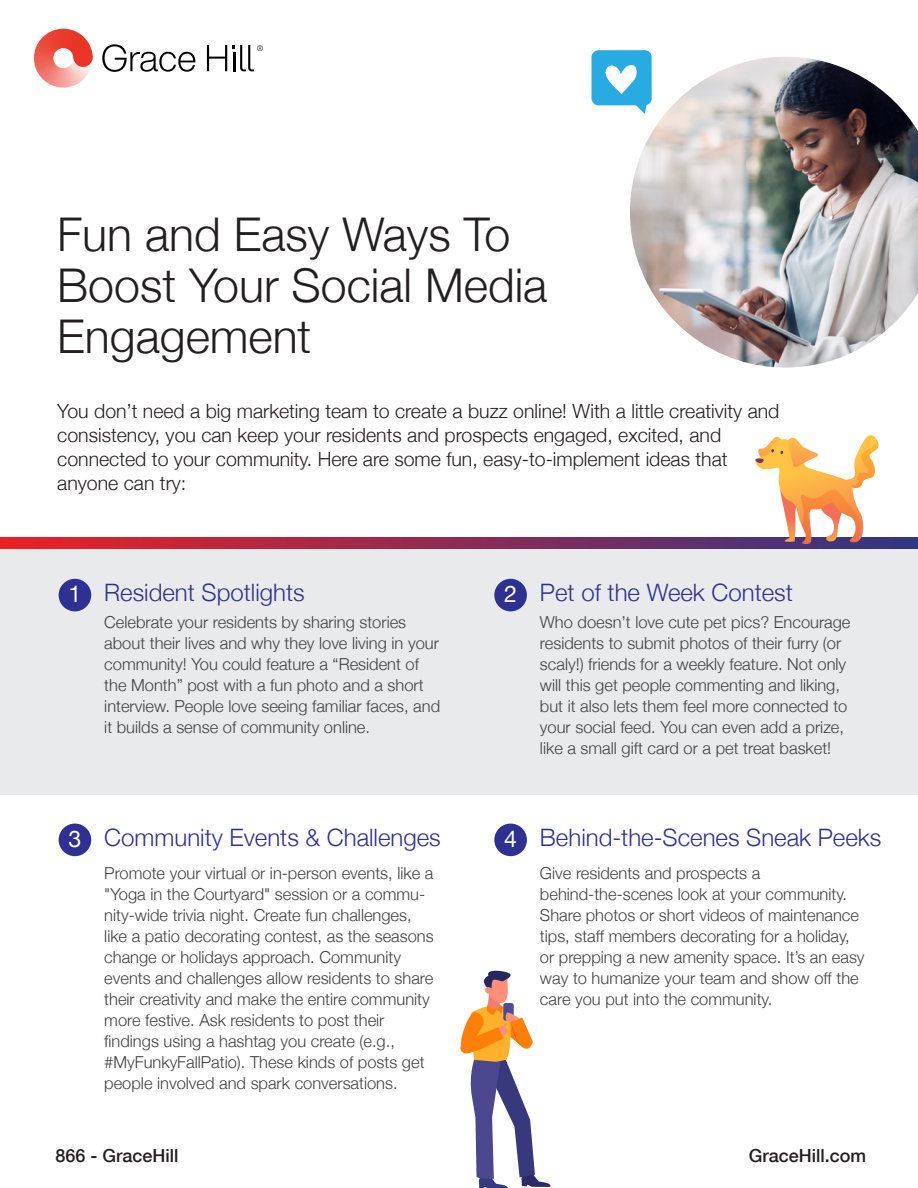
<style>
.page{position:relative;width:918px;height:1188px;background:#fff}
.page>*{position:absolute;margin:0;border:0;box-sizing:border-box;transform-origin:0 0}
.t1{font:300 46.5px/51px "Helvetica Neue";color:#231f20}
.t2{font:300 24px "Helvetica Neue";color:#2e3192}
.t3{font:23.1px "Helvetica Neue";color:#fff}
.t4{font:300 19.5px/24px "Helvetica Neue";color:#231f20}
.t5{font:500 18px "Helvetica Neue";color:#231f20}
.t6{font:300 16.5px/21px "Helvetica Neue";color:#414042}
</style>
<div class="page">
<svg style="left:34px;top:29px;width:59px;height:59px"></svg>
<svg style="left:102px;top:44px;width:93px;height:28px"></svg>
<svg style="left:207px;top:45px;width:20px;height:26px"></svg>
<svg style="left:233px;top:45px;width:30px;height:26px"></svg>
<div style="left:0;top:547px;width:918px;height:248px;background:#e6e7e8"></div>
<svg style="left:460px;top:970px;width:91px;height:218px"></svg>
<svg style="left:0;top:538px;width:918px;height:10px;background:#952a4f"></svg>
<img style="left:630px;top:57px;width:288px;height:311px">
<div style="left:59px;top:579px;width:32px;height:32px;background:#2e3192;border-radius:50%"></div>
<div style="left:494px;top:579px;width:33px;height:32px;background:#2e3192;border-radius:50%"></div>
<div style="left:59px;top:824px;width:32px;height:32px;background:#2e3192;border-radius:50%"></div>
<div style="left:494px;top:824px;width:33px;height:32px;background:#2e3192;border-radius:50%"></div>
<div style="left:591px;top:50px;width:61px;height:55px;background:#28abe2;border-radius:7px"></div>
<svg style="left:633px;top:105px;width:14px;height:9px"></svg>
<svg style="left:605px;top:65px;width:32px;height:29px"></svg>
<svg style="left:754px;top:435px;width:125px;height:110px"></svg>
<h1 class="t1" style="left:57px;top:206px;width:492px">Fun and Easy Ways To<br>Boost Your Social Media<br>Engagement</h1>
<p class="t4" style="left:57px;top:397px;width:724px">You don’t need a big marketing team to create a buzz online! With a little creativity and consistency, you can keep your residents and prospects engaged, excited, and connected to your community. Here are some fun, easy-to-implement ideas that anyone can try:</p>
<h3 class="t3" style="left:68px;top:577px;width:14px">1</h3>
<h2 class="t2" style="left:104px;top:573px;width:202px">Resident Spotlights</h2>
<h3 class="t3" style="left:504px;top:577px;width:14px">2</h3>
<p class="t6" style="left:104px;top:611px;width:337px">Celebrate your residents by sharing stories about their lives and why they love living in your community! You could feature a “Resident of the Month” post with a fun photo and a short interview. People love seeing familiar faces, and it builds a sense of community online.</p>
<h2 class="t2" style="left:540px;top:573px;width:254px">Pet of the Week Contest</h2>
<p class="t6" style="left:540px;top:611px;width:312px">Who doesn’t love cute pet pics? Encourage residents to submit photos of their furry (or scaly!) friends for a weekly feature. Not only will this get people commenting and liking, but it also lets them feel more connected to your social feed. You can even add a prize, like a small gift card or a pet treat basket!</p>
<h3 class="t3" style="left:68px;top:822px;width:14px">3</h3>
<h2 class="t2" style="left:104px;top:818px;width:338px">Community Events &amp; Challenges</h2>
<h3 class="t3" style="left:504px;top:822px;width:14px">4</h3>
<p class="t6" style="left:104px;top:862px;width:331px">Promote your virtual or in-person events, like a "Yoga in the Courtyard" session or a commu&shy;nity-wide trivia night. Create fun challenges, like a patio decorating contest, as the seasons change or holidays approach. Community events and challenges allow residents to share their creativity and make the entire community more festive. Ask residents to post their findings using a hashtag you create (e.g., #MyFunkyFallPatio). These kinds of posts get people involved and spark conversations.</p>
<h2 class="t2" style="left:540px;top:818px;width:343px">Behind-the-Scenes Sneak Peeks</h2>
<p class="t6" style="left:540px;top:862px;width:326px">Give residents and prospects a behind-the-scenes look at your community.<br>Share photos or short videos of maintenance tips, staff members decorating for a holiday, or prepping a new amenity space. It’s an easy way to humanize your team and show off the care you put into the community.</p>
<p class="t5" style="left:55px;top:1141px;width:125px">866 - GraceHill</p>
<p class="t5" style="left:749px;top:1141px;width:119px">GraceHill.com</p>
</div>
